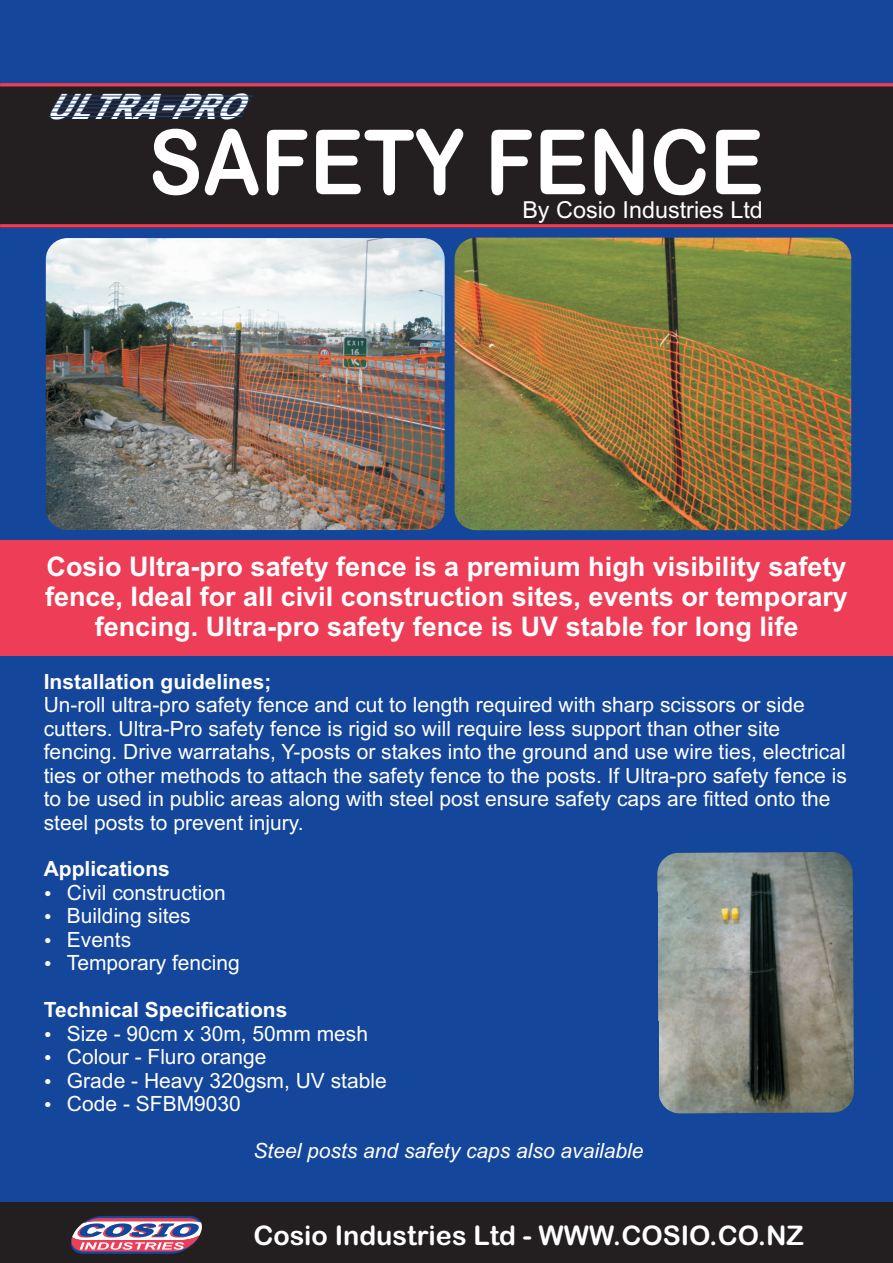
<style>
.page{position:relative;width:893px;height:1263px;background:#14469b}
.page>*{position:absolute;margin:0;border:0;box-sizing:border-box;transform-origin:0 0}
.t1{font:90px "Arial Rounded MT Bold";color:#fff;scale:.9 1}
.t2{font:italic 700 34.5px "Verdana";color:#fff;scale:.87 1}
.t3{font:700 27px/30.2px "Arial";color:#fff;text-align:center}
.t4{font:27px "Arial Rounded MT Bold";color:#fff}
.t5{font:23.4px "Arial";color:#fff}
.t6{font:21px/23.4px "Arial";color:#fff}
.t7{font:700 21px "Arial";color:#fff}
.t8{font:italic 21px "Arial";color:#fff}
</style>
<div class="page">
<div style="left:0;top:1202px;width:893px;height:61px;background:#231f20"></div>
<div style="left:0;top:83px;width:893px;height:144px;background:#231f20"></div>
<hr style="left:0;top:224px;width:893px;height:3px;background:#ee3d56">
<hr style="left:0;top:83px;width:893px;height:3px;background:#ee3d56">
<svg style="left:71px;top:1216px;width:131px;height:38px;background:#9e7797"></svg>
<div style="left:1px;top:540px;width:892px;height:115px;background:#ee3d56"></div>
<hr style="left:59px;top:96px;width:194px;height:1px;background:#154398">
<hr style="left:57px;top:100px;width:194px;height:1px;background:#154398">
<hr style="left:55px;top:104px;width:193px;height:1px;background:#154398">
<hr style="left:53px;top:108px;width:193px;height:1px;background:#154398">
<hr style="left:50px;top:112px;width:194px;height:1px;background:#154398">
<hr style="left:49px;top:116px;width:193px;height:1px;background:#154398">
<img style="left:46px;top:238px;width:399px;height:292px;border-radius:22px">
<img style="left:455px;top:238px;width:396px;height:292px;border-radius:21px">
<img style="left:657px;top:852px;width:197px;height:261px">
<h2 class="t2" style="left:45px;top:93px;width:248px">ULTRA-PRO</h2>
<h1 class="t1" style="left:149px;top:129px;width:685px">SAFETY FENCE</h1>
<p class="t5" style="left:522px;top:201px;width:242px">By Cosio Industries Ltd</p>
<p class="t3" style="left:45px;top:554px;width:804px">Cosio Ultra-pro safety fence is a premium high visibility safety fence, Ideal for all civil construction sites, events or temporary fencing. Ultra-pro safety fence is UV stable for long life</p>
<p class="t7" style="left:44px;top:673px;width:229px">Installation guidelines;</p>
<p class="t6" style="left:44px;top:695px;width:805px">Un-roll ultra-pro safety fence and cut to length required with sharp scissors or side cutters. Ultra-Pro safety fence is rigid so will require less support than other site fencing. Drive warratahs, Y-posts or stakes into the ground and use wire ties, electrical ties or other methods to attach the safety fence to the posts. If Ultra-pro safety fence is to be used in public areas along with steel post ensure safety caps are fitted onto the steel posts to prevent injury.</p>
<p class="t7" style="left:44px;top:861px;width:128px">Applications</p>
<p class="t6" style="left:67px;top:883px;width:174px">Civil construction<br>Building sites<br>Events<br>Temporary fencing</p>
<p class="t7" style="left:44px;top:1002px;width:245px">Technical Specifications</p>
<p class="t6" style="left:67px;top:1023px;width:321px">Size - 90cm x 30m, 50mm mesh<br>Colour - Fluro orange<br>Grade - Heavy 320gsm, UV stable<br>Code - SFBM9030</p>
<p class="t8" style="left:254px;top:1143px;width:391px">Steel posts and safety caps also available</p>
<p class="t4" style="left:253px;top:1225px;width:552px">Cosio Industries Ltd - WWW.COSIO.CO.NZ</p>
</div>
